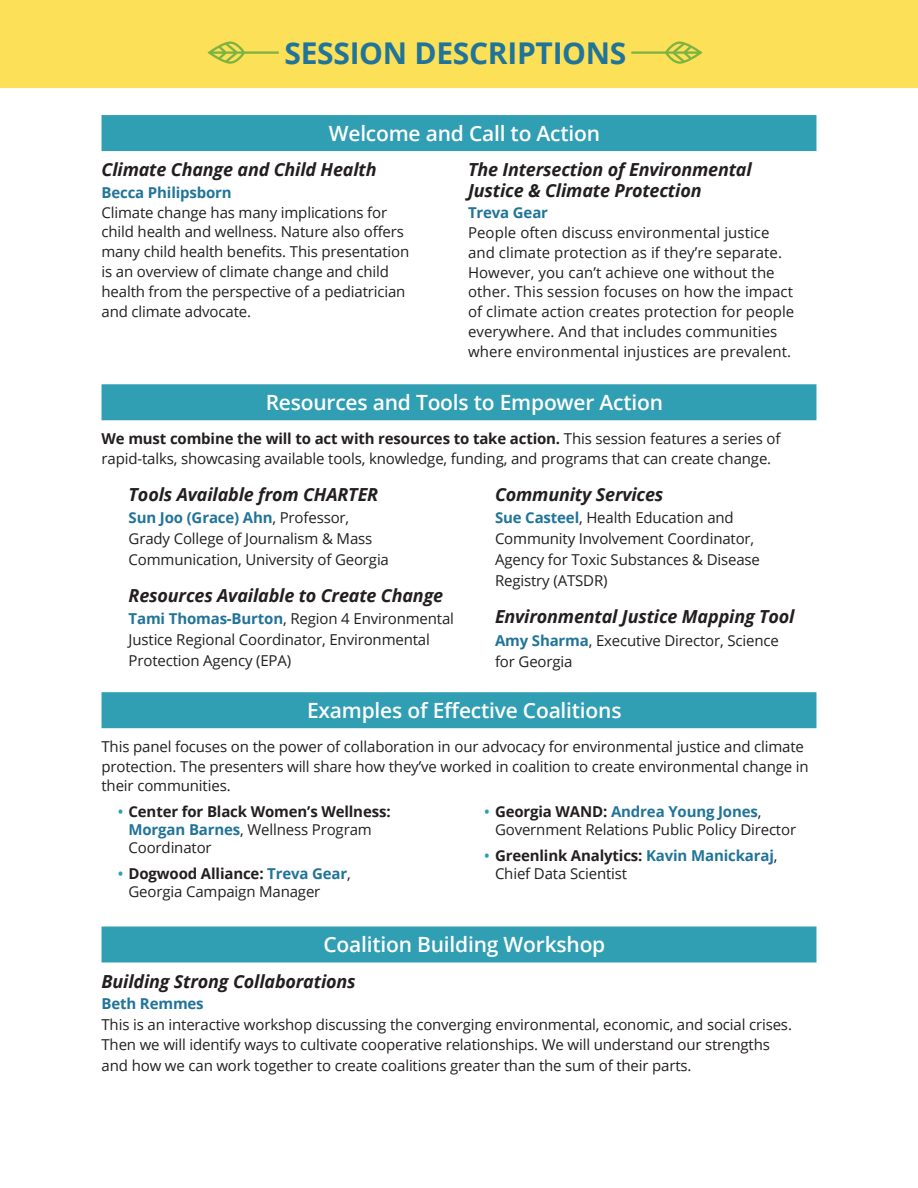
<style>
.page{position:relative;width:918px;height:1188px;background:#fff}
.page>*{position:absolute;margin:0;border:0;box-sizing:border-box;transform-origin:0 0}
.t1{font:700 30px "Open Sans";letter-spacing:-.01em;color:#217499}
.Section_-_Title{font:600 21px "Open Sans";letter-spacing:-.01em;color:#fff}
.Session_-_Details{font:600 21px "Open Sans";letter-spacing:-.01em;color:#fff}
.Session_-_Details-2{font:italic 700 18px/21px "Open Sans";letter-spacing:-.01em;color:#231f20}
.Session_-_Details-3{font:15px/20px "Open Sans";letter-spacing:-.01em;color:#231f20}
.t2{font:700 15px/18px "Open Sans";letter-spacing:-.01em;color:#231f20}
.s1{font-weight:700;color:#217499}
.s2{font-weight:700}
.s3{font-weight:600;color:#309eb3}
.s4{color:#217499}
.s5{font-weight:400}
</style>
<div class="page">
<div style="left:0;top:0;width:918px;height:87px;background:#fce057"></div>
<div style="left:102px;top:115px;width:714px;height:36px;background:#309eb3"></div>
<div style="left:102px;top:384px;width:714px;height:36px;background:#309eb3"></div>
<div style="left:102px;top:692px;width:714px;height:36px;background:#309eb3"></div>
<div style="left:102px;top:927px;width:714px;height:36px;background:#309eb3"></div>
<svg style="left:631px;top:41px;width:72px;height:23px"></svg>
<svg style="left:207px;top:41px;width:72px;height:23px"></svg>
<p class="t1" style="left:284px;top:32px;width:343px">SESSION DESCRIPTIONS</p>
<p class="Section_-_Title" style="left:329px;top:119px;width:273px">Welcome and Call to Action</p>
<p class="Session_-_Details-2" style="left:102px;top:159px;width:277px">Climate Change and Child Health</p>
<p class="Session_-_Details-3" style="left:102px;top:182px;width:309px"><span class="s1">Becca Philipsborn<br></span>Climate change has many implications for child health and wellness. Nature also offers many child health benefits. This presentation is an overview of climate change and child health from the perspective of a pediatrician and climate advocate.</p>
<p class="Session_-_Details-2" style="left:468px;top:159px;width:285px">The Intersection of Environmental<br>Justice &amp; Climate Protection</p>
<p class="Session_-_Details-3" style="left:468px;top:202px;width:328px"><span class="s1">Treva Gear<br></span>People often discuss environmental justice and climate protection as if they’re separate.<br>However, you can’t achieve one without the other. This session focuses on how the impact of climate action creates protection for people everywhere. And that includes communities where environmental injustices are prevalent.</p>
<p class="Section_-_Title" style="left:266px;top:388px;width:399px">Resources and Tools to Empower Action</p>
<p class="Session_-_Details-3" style="left:102px;top:429px;width:681px;line-height:19.5px"><span class="s2">We must combine the will to act with resources to take action.</span> This session features a series of rapid-talks, showcasing available tools, knowledge, funding, and programs that can create change.</p>
<p class="Session_-_Details-2" style="left:129px;top:483px;width:251px">Tools Available from CHARTER</p>
<p class="Session_-_Details-3" style="left:129px;top:506px;width:262px;line-height:21px"><span class="s1">Sun Joo (Grace) Ahn</span>, Professor,<br>Grady College of Journalism &amp; Mass<br>Communication, University of Georgia</p>
<p class="Session_-_Details-2" style="left:129px;top:585px;width:316px">Resources Available to Create Change</p>
<p class="Session_-_Details-3" style="left:129px;top:608px;width:327px;line-height:21px"><span class="s1">Tami Thomas-Burton</span>, Region 4 Environmental<br>Justice Regional Coordinator, Environmental<br>Protection Agency (EPA)</p>
<p class="Session_-_Details-2" style="left:495px;top:483px;width:170px">Community Services</p>
<p class="Session_-_Details-3" style="left:495px;top:507px;width:267px;line-height:21px"><span class="s1">Sue Casteel</span>, Health Education and<br>Community Involvement Coordinator,<br>Agency for Toxic Substances &amp; Disease<br>Registry (ATSDR)</p>
<p class="Session_-_Details-2" style="left:495px;top:606px;width:301px">Environmental Justice Mapping Tool</p>
<p class="Session_-_Details-3" style="left:495px;top:629px;width:286px;line-height:21px"><span class="s1">Amy Sharma</span>, Executive Director, Science for Georgia</p>
<p class="Section_-_Title" style="left:307px;top:696px;width:316px">Examples of Effective Coalitions</p>
<p class="Session_-_Details-3" style="left:102px;top:736px;width:709px;line-height:19.5px">This panel focuses on the power of collaboration in our advocacy for environmental justice and climate protection. The presenters will share how they’ve worked in coalition to create environmental change in their communities.</p>
<p class="t2" style="left:129px;top:802px;width:264px;text-indent:-11px"><span class="s3">•</span> Center for Black Women’s Wellness:<br><span class="s4">Morgan Barnes</span><span class="s5">, Wellness Program<br>Coordinator</span></p>
<p class="Session_-_Details-3" style="left:129px;top:864px;width:224px;line-height:18px;text-indent:-11px"><span class="s3">•</span> <span class="s2">Dogwood Alliance:</span> <span class="s1">Treva Gear</span>,<br>Georgia Campaign Manager</p>
<p class="Session_-_Details-3" style="left:495px;top:802px;width:303px;line-height:18px;text-indent:-11px"><span class="s3">•</span> <span class="s2">Georgia WAND:</span> <span class="s1">Andrea Young Jones</span>,<br>Government Relations Public Policy Director</p>
<p class="t2" style="left:495px;top:846px;width:284px;text-indent:-11px"><span class="s3">•</span> Greenlink Analytics: <span class="s4">Kavin Manickaraj</span><span class="s5">,<br>Chief Data Scientist</span></p>
<p class="Session_-_Details" style="left:323px;top:930px;width:283px">Coalition Building Workshop</p>
<p class="Session_-_Details-2" style="left:102px;top:970px;width:256px">Building Strong Collaborations</p>
<p class="Session_-_Details-3" style="left:102px;top:993px;width:692px;line-height:20.4px"><span class="s1">Beth Remmes<br></span>This is an interactive workshop discussing the converging environmental, economic, and social crises.<br>Then we will identify ways to cultivate cooperative relationships. We will understand our strengths and how we can work together to create coalitions greater than the sum of their parts.</p>
</div>
